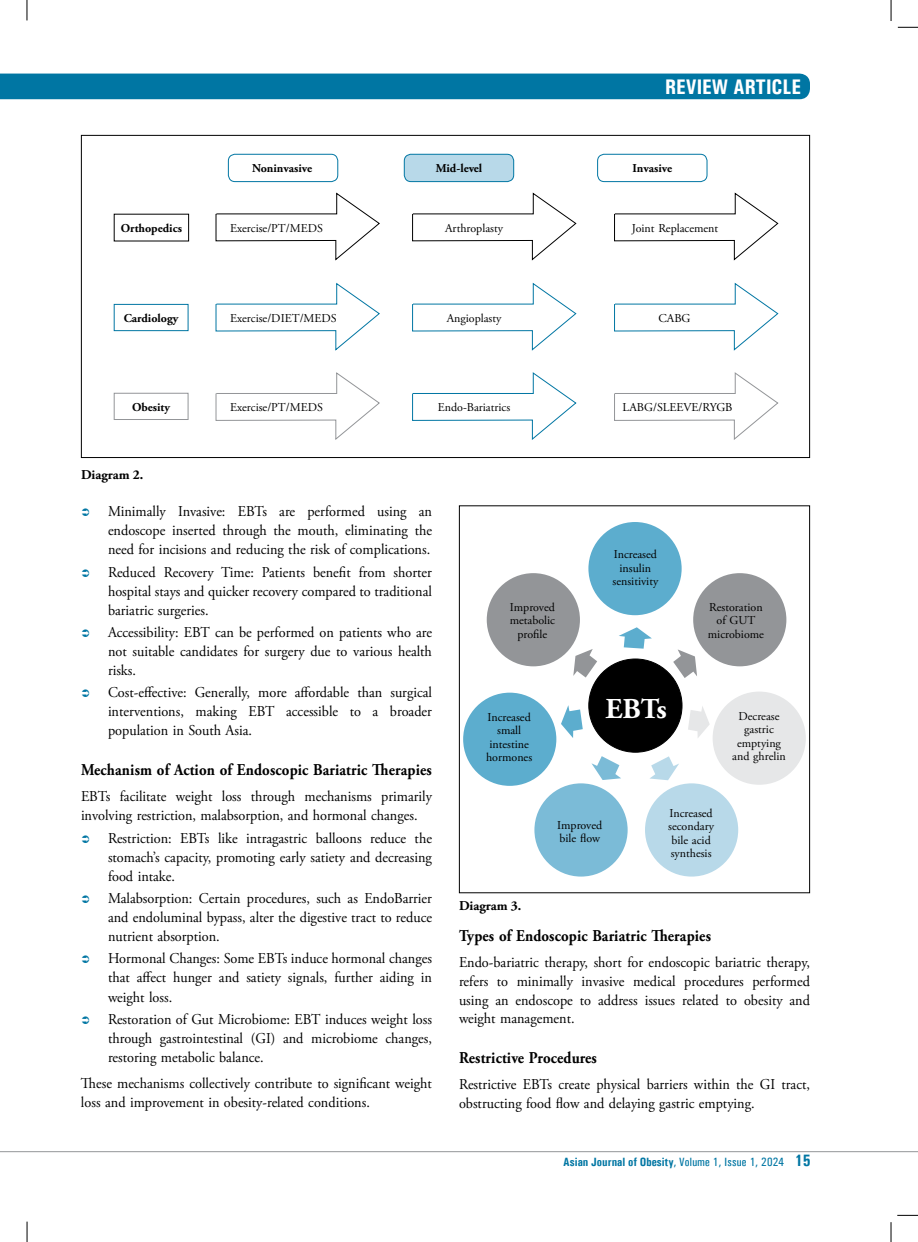
<style>
.page{position:relative;width:918px;height:1242px;background:#fff}
.page>*{position:absolute;margin:0;border:0;box-sizing:border-box;transform-origin:0 0}
.t1{font:700 28.8px "Adobe Garamond Pro";color:#fff}
.t2{font:700 condensed 21.15px "Univers";color:#fff}
.t3{font:700 16.5px "Adobe Garamond Pro";letter-spacing:.01em;color:#000;scale:.9 1}
.t4{font:15px/19px "Adobe Garamond Pro";color:#000;text-align:justify;scale:.95 1}
.t5{font:700 13.5px "Adobe Garamond Pro";color:#000}
.t6{font:12px/13.5px "Adobe Garamond Pro";color:#000;text-align:center}
.t7{font:700 12px "Adobe Garamond Pro";color:#000}
.t8{font:700 condensed 12px "Univers";color:#0076a3}
.s1{font-family:"Univers Condensed";font-weight:400;font-stretch:normal}
.s2{font-size:16.5px}
</style>
<div class="page">
<svg style="left:27px;top:0;width:1px;height:20px"></svg>
<svg style="left:27px;top:1222px;width:1px;height:20px"></svg>
<svg style="left:891px;top:0;width:1px;height:21px"></svg>
<svg style="left:898px;top:27px;width:20px;height:1px"></svg>
<svg style="left:897px;top:1215px;width:21px;height:1px"></svg>
<svg style="left:891px;top:1222px;width:1px;height:20px"></svg>
<div style="left:0;top:74px;width:810px;height:25px;background:#0076a3"></div>
<hr style="left:0;top:1151px;width:918px;height:1px;background:#939598">
<div style="left:228px;top:154px;width:110px;height:28px;border:1px solid #0076a3;border-radius:7px"></div>
<div style="left:404px;top:154px;width:110px;height:28px;background:#b8d9e9;border-radius:7px"></div>
<div style="left:404px;top:154px;width:110px;height:28px;border:1px solid #0076a3;border-radius:7px"></div>
<div style="left:597px;top:154px;width:110px;height:28px;border:1px solid #0076a3;border-radius:7px"></div>
<svg style="left:215px;top:192px;width:165px;height:69px"></svg>
<svg style="left:412px;top:192px;width:165px;height:69px"></svg>
<svg style="left:614px;top:192px;width:165px;height:69px"></svg>
<div style="left:114px;top:304px;width:74px;height:27px;border:1px solid #0076a3"></div>
<svg style="left:215px;top:282px;width:165px;height:69px"></svg>
<svg style="left:412px;top:282px;width:165px;height:69px"></svg>
<svg style="left:614px;top:282px;width:165px;height:69px"></svg>
<div style="left:114px;top:393px;width:74px;height:27px;border:1px solid #939598"></div>
<svg style="left:215px;top:372px;width:165px;height:68px"></svg>
<svg style="left:412px;top:372px;width:165px;height:68px"></svg>
<svg style="left:614px;top:372px;width:165px;height:68px"></svg>
<div style="left:487px;top:573px;width:93px;height:93px;background:#939598;border-radius:50%"></div>
<div style="left:463px;top:693px;width:93px;height:93px;background:#5cadce;border-radius:50%"></div>
<div style="left:588px;top:522px;width:94px;height:93px;background:#5cadce;border-radius:50%"></div>
<div style="left:534px;top:783px;width:94px;height:94px;background:#7bbbd7;border-radius:50%"></div>
<div style="left:645px;top:783px;width:93px;height:94px;background:#b8d9e9;border-radius:50%"></div>
<div style="left:693px;top:573px;width:93px;height:93px;background:#939598;border-radius:50%"></div>
<div style="left:713px;top:692px;width:93px;height:93px;background:#e6e7e8;border-radius:50%"></div>
<div style="left:589px;top:659px;width:93px;height:93px;background:#000;border-radius:50%"></div>
<svg style="left:573px;top:649px;width:24px;height:29px"></svg>
<svg style="left:673px;top:649px;width:24px;height:29px"></svg>
<svg style="left:591px;top:756px;width:30px;height:24px"></svg>
<svg style="left:650px;top:756px;width:29px;height:24px"></svg>
<svg style="left:561px;top:705px;width:22px;height:33px"></svg>
<svg style="left:688px;top:706px;width:22px;height:32px"></svg>
<svg style="left:619px;top:627px;width:33px;height:22px"></svg>
<div style="left:459px;top:505px;width:351px;height:388px;border:1px solid #000"></div>
<h2 class="t2" style="left:665px;top:74px;width:138px">Review Article</h2>
<p class="t7" style="left:252px;top:162px;width:62px">Noninvasive</p>
<p class="t7" style="left:436px;top:162px;width:48px">Mid-level</p>
<p class="t7" style="left:633px;top:162px;width:41px">Invasive</p>
<p class="t7" style="left:121px;top:221px;width:63px">Orthopedics</p>
<p class="t6" style="left:230px;top:221px;width:94px">Exercise/PT/MEDS</p>
<p class="t6" style="left:445px;top:221px;width:59px">Arthroplasty</p>
<p class="t6" style="left:632px;top:221px;width:88px">Joint Replacement</p>
<p class="t7" style="left:124px;top:311px;width:56px">Cardiology</p>
<p class="t6" style="left:230px;top:312px;width:108px">Exercise/DIET/MEDS</p>
<p class="t6" style="left:447px;top:312px;width:56px">Angioplasty</p>
<p class="t6" style="left:659px;top:312px;width:34px">CABG</p>
<p class="t7" style="left:132px;top:400px;width:40px">Obesity</p>
<p class="t6" style="left:230px;top:401px;width:94px">Exercise/PT/MEDS</p>
<p class="t6" style="left:438px;top:401px;width:74px">Endo-Bariatrics</p>
<p class="t6" style="left:623px;top:401px;width:111px">LABG/SLEEVE/RYGB</p>
<p class="t5" style="left:81px;top:467px;width:64px">Diagram 2.</p>
<p class="t4" style="left:108px;top:503px;width:343px">Minimally Invasive: EBTs are performed using an endoscope inserted through the mouth, eliminating the need for incisions and reducing the risk of complications.</p>
<p class="t4" style="left:108px;top:563px;width:343px">Reduced Recovery Time: Patients benefit from shorter hospital stays and quicker recovery compared to traditional bariatric surgeries.</p>
<p class="t4" style="left:108px;top:623px;width:343px">Accessibility: EBT can be performed on patients who are not suitable candidates for surgery due to various health risks.</p>
<p class="t4" style="left:108px;top:684px;width:343px">Cost-effective: Generally, more affordable than surgical interventions, making EBT accessible to a broader population in South Asia.</p>
<p class="t3" style="left:81px;top:761px;width:391px">Mechanism of Action of Endoscopic Bariatric Therapies</p>
<p class="t4" style="left:81px;top:788px;width:371px">EBTs facilitate weight loss through mechanisms primarily involving restriction, malabsorption, and hormonal changes.</p>
<p class="t4" style="left:108px;top:829px;width:343px">Restriction: EBTs like intragastric balloons reduce the stomach’s capacity, promoting early satiety and decreasing food intake.</p>
<p class="t4" style="left:108px;top:889px;width:343px">Malabsorption: Certain procedures, such as EndoBarrier and endoluminal bypass, alter the digestive tract to reduce nutrient absorption.</p>
<p class="t4" style="left:108px;top:950px;width:343px">Hormonal Changes: Some EBTs induce hormonal changes that affect hunger and satiety signals, further aiding in weight loss.</p>
<p class="t4" style="left:108px;top:1010px;width:343px">Restoration of Gut Microbiome: EBT induces weight loss through gastrointestinal (GI) and microbiome changes, restoring metabolic balance.</p>
<p class="t4" style="left:81px;top:1074px;width:371px">These mechanisms collectively contribute to significant weight loss and improvement in obesity-related conditions.</p>
<p class="t6" style="left:510px;top:601px;width:47px">Improved metabolic profile</p>
<p class="t6" style="left:486px;top:711px;width:48px">Increased small intestine hormones</p>
<p class="t6" style="left:612px;top:548px;width:47px">Increased insulin sensitivity</p>
<h1 class="t1" style="left:606px;top:692px;width:63px">EBTs</h1>
<p class="t6" style="left:708px;top:601px;width:58px">Restoration of GUT microbiome</p>
<p class="t6" style="left:732px;top:710px;width:55px">Decrease gastric emptying and ghrelin</p>
<p class="t5" style="left:459px;top:898px;width:64px">Diagram 3.</p>
<p class="t6" style="left:557px;top:819px;width:46px;text-align:left">Improved bile flow</p>
<p class="t6" style="left:668px;top:807px;width:47px;text-align:left">Increased secondary bile acid synthesis</p>
<p class="t3" style="left:459px;top:927px;width:282px">Types of Endoscopic Bariatric Therapies</p>
<p class="t4" style="left:459px;top:954px;width:371px">Endo-bariatric therapy, short for endoscopic bariatric therapy, refers to minimally invasive medical procedures performed using an endoscope to address issues related to obesity and weight management.</p>
<p class="t3" style="left:459px;top:1048px;width:155px">Restrictive Procedures</p>
<p class="t4" style="left:459px;top:1075px;width:371px">Restrictive EBTs create physical barriers within the GI tract, obstructing food flow and delaying gastric emptying.</p>
<p class="t8" style="left:563px;top:1155px;width:249px">Asian Journal of Obesity<span class="s1">, Volume 1, Issue 1, 2024</span> <span class="s2">15</span></p>
</div>
